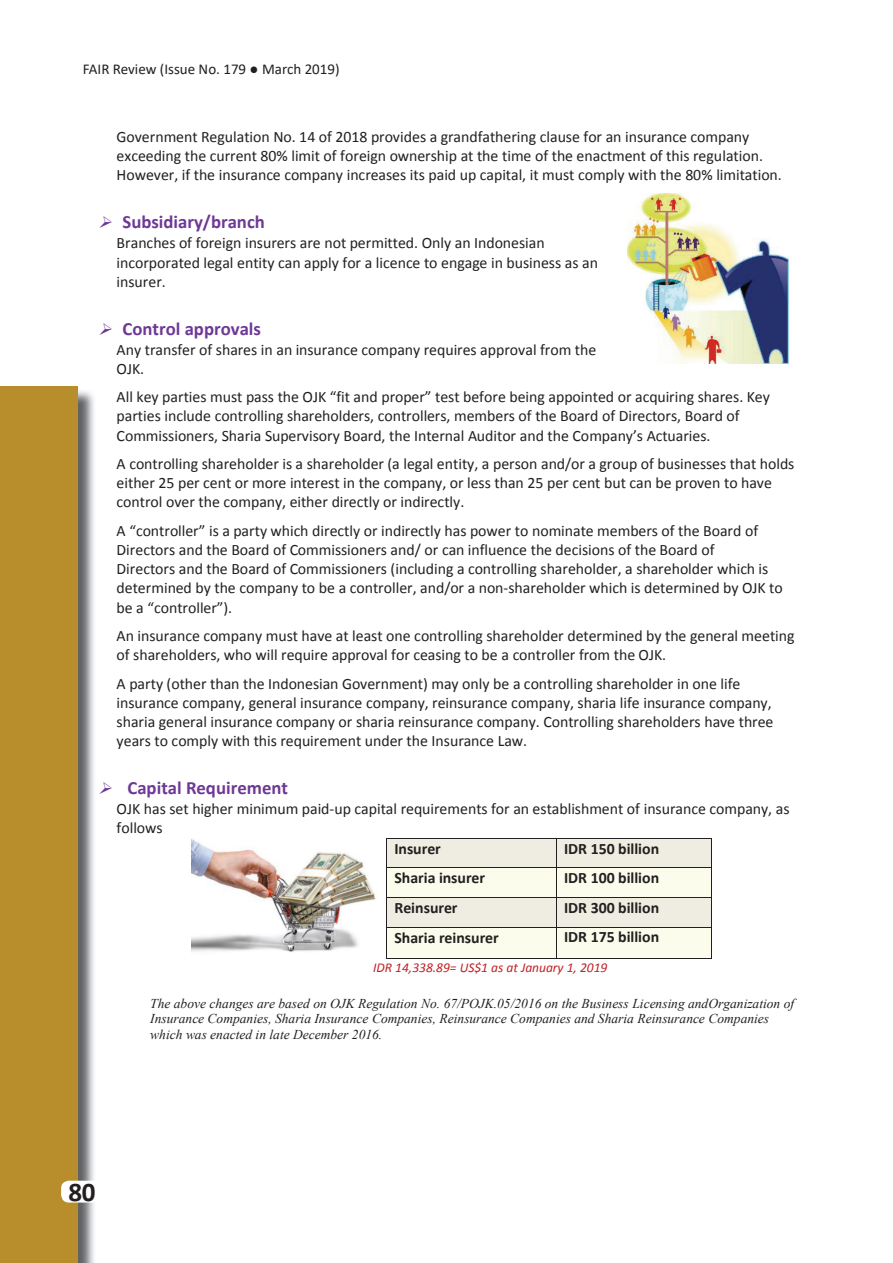
<style>
.page{position:relative;width:893px;height:1263px;background:#fff}
.page>*{position:absolute;margin:0;border:0;box-sizing:border-box;transform-origin:0 0}
.t1{font:700 27px "Calibri";color:#231f20}
.t2{font:700 18.75px "Calibri";color:#6e3996}
.t3{font:15.9px/19.2px "Calibri";color:#231f20}
.t4{font:700 15.9px "Calibri";letter-spacing:-.005em;color:#231f20}
.t5{font:15px "Calibri";color:#231f20}
.t6{font:italic 13.5px/15.6px "Times New Roman";color:#231f20}
.t7{font:italic 13.5px "Calibri";color:#c02025}
</style>
<div class="page">
<div style="left:387px;top:839px;width:7px;height:28px;background:#efede2"></div>
<div style="left:548px;top:839px;width:8px;height:28px;background:#efede2"></div>
<div style="left:394px;top:839px;width:154px;height:28px;background:#efede2"></div>
<div style="left:556px;top:839px;width:8px;height:28px;background:#efede2"></div>
<div style="left:703px;top:839px;width:8px;height:28px;background:#efede2"></div>
<div style="left:564px;top:839px;width:139px;height:28px;background:#efede2"></div>
<hr style="left:387px;top:838px;width:169px;height:1px;background:#231f20">
<hr style="left:556px;top:838px;width:155px;height:1px;background:#231f20">
<div style="left:387px;top:868px;width:7px;height:29px;background:#fbfceb"></div>
<div style="left:548px;top:868px;width:8px;height:29px;background:#fbfceb"></div>
<div style="left:394px;top:868px;width:154px;height:29px;background:#fbfceb"></div>
<div style="left:556px;top:868px;width:8px;height:29px;background:#fbfceb"></div>
<div style="left:703px;top:868px;width:8px;height:29px;background:#fbfceb"></div>
<div style="left:564px;top:868px;width:139px;height:29px;background:#fbfceb"></div>
<hr style="left:387px;top:867px;width:169px;height:1px;background:#231f20">
<hr style="left:556px;top:867px;width:155px;height:1px;background:#231f20">
<div style="left:387px;top:898px;width:7px;height:29px;background:#efede2"></div>
<div style="left:548px;top:898px;width:8px;height:29px;background:#efede2"></div>
<div style="left:394px;top:898px;width:154px;height:29px;background:#efede2"></div>
<div style="left:556px;top:898px;width:8px;height:29px;background:#efede2"></div>
<div style="left:703px;top:898px;width:8px;height:29px;background:#efede2"></div>
<div style="left:564px;top:898px;width:139px;height:29px;background:#efede2"></div>
<hr style="left:387px;top:897px;width:169px;height:1px;background:#231f20">
<hr style="left:556px;top:897px;width:155px;height:1px;background:#231f20">
<div style="left:387px;top:928px;width:7px;height:29px;background:#fbfceb"></div>
<div style="left:548px;top:928px;width:8px;height:29px;background:#fbfceb"></div>
<hr style="left:387px;top:957px;width:169px;height:1px;background:#fbfceb">
<div style="left:394px;top:928px;width:154px;height:29px;background:#fbfceb"></div>
<div style="left:556px;top:927px;width:8px;height:29px;background:#fbfceb"></div>
<div style="left:703px;top:927px;width:8px;height:29px;background:#fbfceb"></div>
<hr style="left:556px;top:956px;width:155px;height:2px;background:#fbfceb">
<div style="left:564px;top:927px;width:139px;height:29px;background:#fbfceb"></div>
<svg style="left:386px;top:838px;width:1px;height:89px"></svg>
<hr style="left:387px;top:927px;width:169px;height:1px;background:#231f20">
<svg style="left:556px;top:839px;width:1px;height:88px"></svg>
<hr style="left:556px;top:927px;width:155px;height:1px;background:#231f20">
<svg style="left:711px;top:838px;width:1px;height:89px"></svg>
<hr style="left:386px;top:927px;width:1px;height:31px;background:#231f20">
<hr style="left:387px;top:958px;width:169px;height:1px;background:#231f20">
<hr style="left:556px;top:927px;width:1px;height:31px;background:#231f20">
<hr style="left:556px;top:958px;width:155px;height:1px;background:#231f20">
<hr style="left:711px;top:927px;width:1px;height:31px;background:#231f20">
<img style="left:191px;top:838px;width:185px;height:114px">
<img style="left:627px;top:194px;width:162px;height:169px">
<img style="left:78px;top:391px;width:16px;height:872px">
<div style="left:0;top:387px;width:78px;height:876px;background:#b88e2d"></div>
<div style="left:61px;top:1181px;width:43px;height:21px;background:#fff;border-radius:8px"></div>
<p class="t5" style="left:83px;top:58px;width:258px">FAIR Review (Issue No. 179 ● March 2019)</p>
<p class="t3" style="left:117px;top:127px;width:667px">Government Regulation No. 14 of 2018 provides a grandfathering clause for an insurance company exceeding the current 80% limit of foreign ownership at the time of the enactment of this regulation.<br>However, if the insurance company increases its paid up capital, it must comply with the 80% limitation.</p>
<p class="t2" style="left:98px;top:210px;width:168px">➢ Subsidiary/branch</p>
<p class="t3" style="left:117px;top:233px;width:483px">Branches of foreign insurers are not permitted. Only an Indonesian incorporated legal entity can apply for a licence to engage in business as an insurer.</p>
<p class="t2" style="left:98px;top:316px;width:164px">➢ Control approvals</p>
<p class="t3" style="left:117px;top:340px;width:481px">Any transfer of shares in an insurance company requires approval from the<br>OJK.</p>
<p class="t3" style="left:117px;top:387px;width:655px">All key parties must pass the OJK “fit and proper” test before being appointed or acquiring shares. Key parties include controlling shareholders, controllers, members of the Board of Directors, Board of<br>Commissioners, Sharia Supervisory Board, the Internal Auditor and the Company’s Actuaries.</p>
<p class="t3" style="left:117px;top:454px;width:679px">A controlling shareholder is a shareholder (a legal entity, a person and/or a group of businesses that holds either 25 per cent or more interest in the company, or less than 25 per cent but can be proven to have control over the company, either directly or indirectly.</p>
<p class="t3" style="left:117px;top:521px;width:668px">A “controller” is a party which directly or indirectly has power to nominate members of the Board of Directors and the Board of Commissioners and/ or can influence the decisions of the Board of<br>Directors and the Board of Commissioners (including a controlling shareholder, a shareholder which is determined by the company to be a controller, and/or a non-shareholder which is determined by OJK to be a “controller”).</p>
<p class="t3" style="left:117px;top:626px;width:679px">An insurance company must have at least one controlling shareholder determined by the general meeting of shareholders, who will require approval for ceasing to be a controller from the OJK.</p>
<p class="t3" style="left:117px;top:674px;width:658px">A party (other than the Indonesian Government) may only be a controlling shareholder in one life insurance company, general insurance company, reinsurance company, sharia life insurance company, sharia general insurance company or sharia reinsurance company. Controlling shareholders have three years to comply with this requirement under the Insurance Law.</p>
<p class="t2" style="left:98px;top:776px;width:191px">➢ Capital Requirement</p>
<p class="t3" style="left:117px;top:799px;width:674px">OJK has set higher minimum paid-up capital requirements for an establishment of insurance company, as follows</p>
<p class="t4" style="left:394px;top:838px;width:48px">Insurer</p>
<p class="t4" style="left:564px;top:838px;width:97px">IDR 150 billion</p>
<p class="t4" style="left:394px;top:868px;width:92px">Sharia insurer</p>
<p class="t4" style="left:564px;top:868px;width:97px">IDR 100 billion</p>
<p class="t4" style="left:394px;top:897px;width:65px">Reinsurer</p>
<p class="t4" style="left:564px;top:897px;width:97px">IDR 300 billion</p>
<p class="t4" style="left:394px;top:928px;width:106px">Sharia reinsurer</p>
<p class="t4" style="left:564px;top:927px;width:97px">IDR 175 billion</p>
<p class="t7" style="left:373px;top:958px;width:236px">IDR 14,338.89= US$1 as at January 1, 2019</p>
<p class="t6" style="left:150px;top:995px;width:645px">The above changes are based on OJK Regulation No. 67/POJK.05/2016 on the Business Licensing andOrganization of<br>Insurance Companies, Sharia Insurance Companies, Reinsurance Companies and Sharia Reinsurance Companies which was enacted in late December 2016.</p>
<h1 class="t1" style="left:69px;top:1173px;width:28px">80</h1>
</div>
